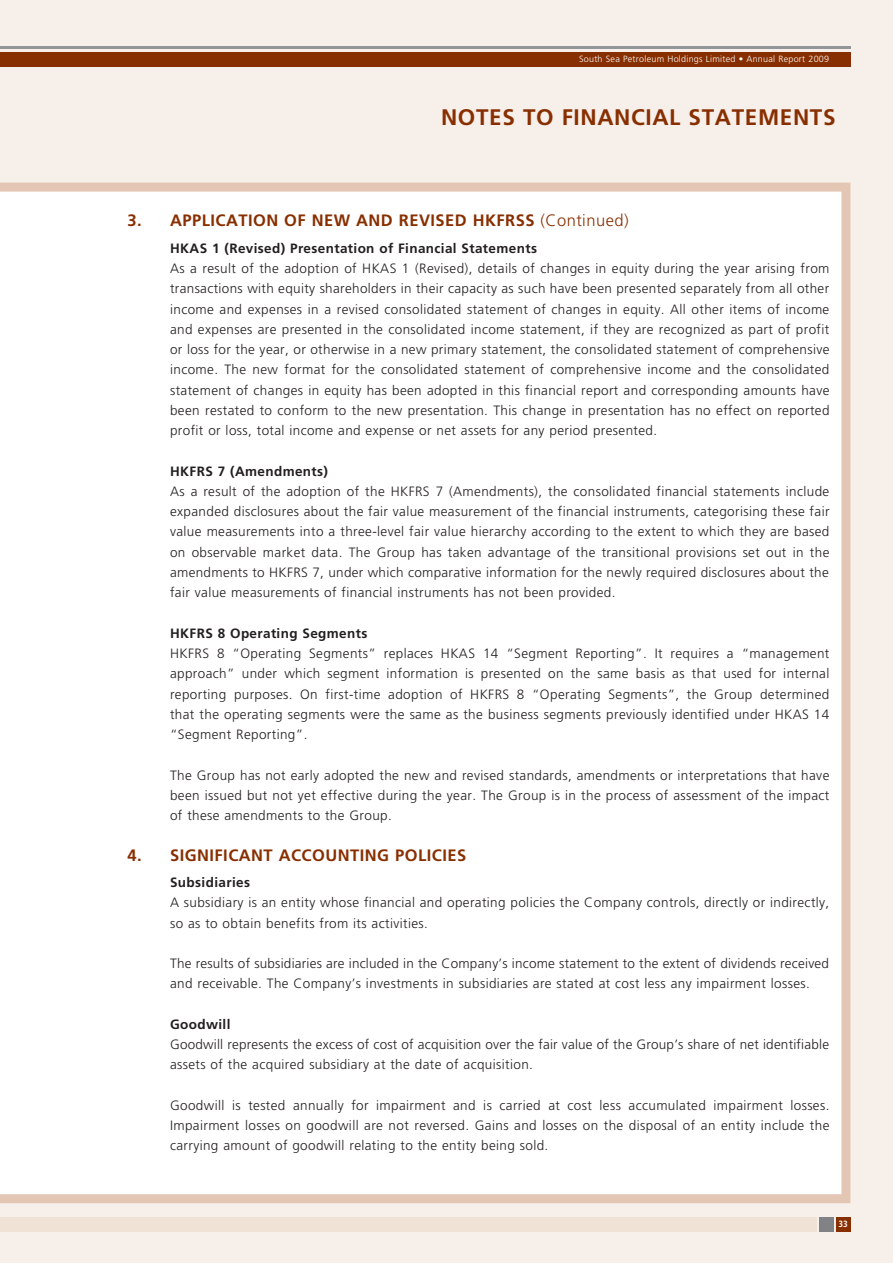
<style>
.page{position:relative;width:893px;height:1263px;background:#f7efe9}
.page>*{position:absolute;margin:0;border:0;box-sizing:border-box;transform-origin:0 0}
.t1{font:700 22.5px "Frutiger LT Std";letter-spacing:.03em;color:#882f01}
.t2{font:700 16.5px "Frutiger LT Std";letter-spacing:.03em;color:#882f01}
.t3{font:300 16.5px "Frutiger LT Std";letter-spacing:.03em;color:#882f01}
.t4{font:300 13.5px/20.2px "Frutiger LT Std";letter-spacing:.03em;color:#231f20;text-align:justify}
.t5{font:700 13.5px "Frutiger LT Std";letter-spacing:.03em;color:#231f20}
.t6{font:300 9px "Frutiger LT Std";letter-spacing:.03em;color:#fff}
.t7{font:700 condensed 9px "Frutiger LT Std";color:#fff}
</style>
<div class="page">
<div style="left:0;top:183px;width:850px;height:1020px;background:#fff"></div>
<div style="left:0;top:52px;width:850px;height:14px;background:#882f01"></div>
<hr style="left:0;top:47px;width:850px;height:2px;background:#939598">
<div style="left:0;top:1217px;width:816px;height:14px;background:#f1e2d6"></div>
<div style="left:836px;top:1217px;width:14px;height:14px;background:#882f01"></div>
<div style="left:819px;top:1217px;width:14px;height:14px;background:#808285"></div>
<p class="t6" style="left:579px;top:54px;width:252px">South Sea Petroleum Holdings Limited • Annual Report 2009</p>
<h1 class="t1" style="left:441px;top:104px;width:396px">Notes to Fi nancial Statements</h1>
<p class="t2" style="left:128px;top:211px;width:31px">3. APP</p>
<p class="t2" style="left:202px;top:211px;width:124px">LICATION OF NEW</p>
<p class="t2" style="left:356px;top:211px;width:151px">AND REVISED HKFRSS</p>
<p class="t3" style="left:541px;top:211px;width:90px">(Continued)</p>
<p class="t5" style="left:170px;top:240px;width:368px">HKAS 1 (Revised) Presentation of Financial Statements</p>
<p class="t4" style="left:170px;top:259px;width:661px">As a result of the adoption of HKAS 1 (Revised), details of changes in equity during the year arising from transactions with equity shareholders in their capacity as such have been presented separately from all other income and expenses in a revised consolidated statement of changes in equity. All other items of income and expenses are presented in the consolidated income statement, if they are recognized as part of profit or loss for the year, or otherwise in a new primary statement, the consolidated statement of comprehensive income. The new format for the consolidated statement of comprehensive income and the consolidated statement of changes in equity has been adopted in this financial report and corresponding amounts have been restated to conform to the new presentation. This change in presentation has no effect on reported profit or loss, total income and expense or net assets for any period presented.</p>
<p class="t5" style="left:170px;top:463px;width:28px">HKFRS</p>
<p class="t5" style="left:218px;top:463px;width:112px">7 (Amendments)</p>
<p class="t4" style="left:170px;top:481px;width:661px">As a result of the adoption of the HKFRS 7 (Amendments), the consolidated financial statements include expanded disclosures about the fair value measurement of the financial instruments, categorising these fair value measurements into a three-level fair value hierarchy according to the extent to which they are based on observable market data. The Group has taken advantage of the transitional provisions set out in the amendments to HKFRS 7, under which comparative information for the newly required disclosures about the fair value measurements of financial instruments has not been provided.</p>
<p class="t5" style="left:170px;top:625px;width:28px">HKFRS</p>
<p class="t5" style="left:218px;top:625px;width:151px">8 Operating Segments</p>
<p class="t4" style="left:170px;top:643px;width:661px">HKFRS 8 “Operating Segments” replaces HKAS 14 “Segment Reporting”. It requires a “management approach” under which segment information is presented on the same basis as that used for internal reporting purposes. On first-time adoption of HKFRS 8 “Operating Segments”, the Group determined that the operating segments were the same as the business segments previously identified under HKAS 14 “Segment Reporting”.</p>
<p class="t4" style="left:170px;top:765px;width:661px">The Group has not early adopted the new and revised standards, amendments or interpretations that have been issued but not yet effective during the year. The Group is in the process of assessment of the impact of these amendments to the Group.</p>
<p class="t2" style="left:128px;top:845px;width:124px">4. SIGNIFICANT</p>
<p class="t2" style="left:279px;top:845px;width:179px">ACCOUNTING POLICIES</p>
<p class="t5" style="left:170px;top:874px;width:81px">Subsidiaries</p>
<p class="t4" style="left:170px;top:893px;width:661px">A subsidiary is an entity whose financial and operating policies the Company controls, directly or indirectly, so as to obtain benefits from its activities.</p>
<p class="t4" style="left:170px;top:953px;width:660px">The results of subsidiaries are included in the Company’s income statement to the extent of dividends received and receivable. The Company’s investments in subsidiaries are stated at cost less any impairment losses.</p>
<p class="t5" style="left:170px;top:1016px;width:62px">Goodwill</p>
<p class="t4" style="left:170px;top:1034px;width:660px">Goodwill represents the excess of cost of acquisition over the fair value of the Group’s share of net identifiable assets of the acquired subsidiary at the date of acquisition.</p>
<p class="t4" style="left:170px;top:1095px;width:661px">Goodwill is tested annually for impairment and is carried at cost less accumulated impairment losses.<br>Impairment losses on goodwill are not reversed. Gains and losses on the disposal of an entity include the carrying amount of goodwill relating to the entity being sold.</p>
<p class="t7" style="left:838px;top:1218px;width:11px">33</p>
</div>
